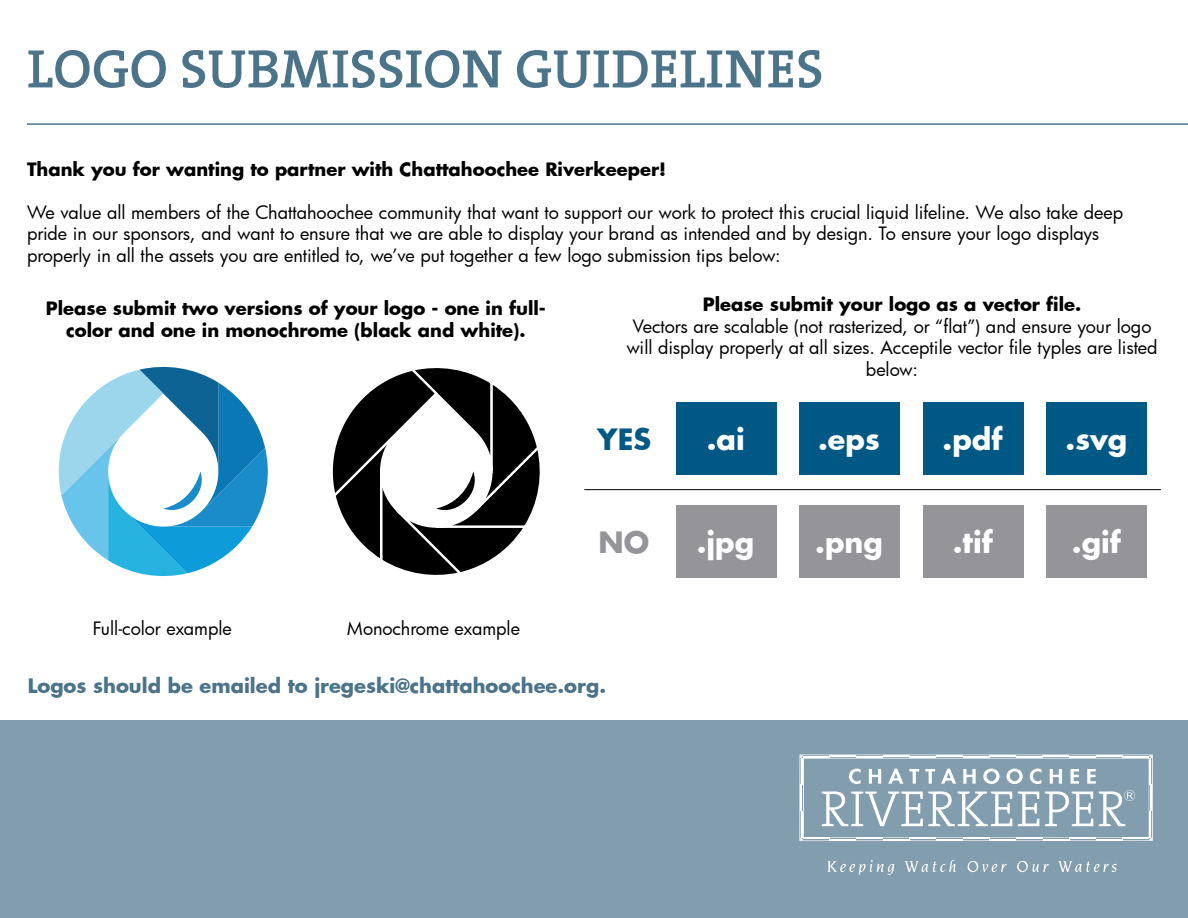
<style>
.page{position:relative;width:1188px;height:918px;background:#fff}
.page>*{position:absolute;margin:0;border:0;box-sizing:border-box;transform-origin:0 0}
.t1{font:600 54.6px "The Serif";color:#4b738a}
.t2{font:700 28.65px "Futura";color:#fff}
.t3{font:700 28.65px "Futura";color:#005985}
.t4{font:700 28.65px "Futura";color:#949499}
.t5{font:700 19.5px "Futura";color:#4b738a}
.t6{font:18px/21.6px "Futura";color:#000}
.t7{font:700 18px/21.6px "Futura";color:#000;text-align:center}
</style>
<div class="page">
<div style="left:0;top:720px;width:1188px;height:198px;background:#829dae"></div>
<svg style="left:828px;top:860px;width:66px;height:15px"></svg>
<svg style="left:905px;top:860px;width:51px;height:12px"></svg>
<svg style="left:968px;top:861px;width:39px;height:11px"></svg>
<svg style="left:1017px;top:861px;width:32px;height:11px"></svg>
<svg style="left:1058px;top:861px;width:59px;height:11px"></svg>
<svg style="left:799px;top:755px;width:354px;height:86px"></svg>
<hr style="left:27px;top:123px;width:1161px;height:2px;background:#4d748b">
<svg style="left:58px;top:366px;width:210px;height:211px"></svg>
<svg style="left:332px;top:368px;width:208px;height:207px"></svg>
<div style="left:676px;top:402px;width:100px;height:72px;background:#005985"></div>
<div style="left:799px;top:402px;width:101px;height:72px;background:#005985"></div>
<div style="left:923px;top:402px;width:101px;height:72px;background:#005985"></div>
<div style="left:1046px;top:402px;width:101px;height:72px;background:#005985"></div>
<div style="left:676px;top:505px;width:100px;height:72px;background:#949499"></div>
<div style="left:799px;top:505px;width:101px;height:72px;background:#949499"></div>
<div style="left:923px;top:505px;width:101px;height:72px;background:#949499"></div>
<div style="left:1046px;top:505px;width:101px;height:72px;background:#949499"></div>
<hr style="left:584px;top:489px;width:577px;height:1px;background:#000">
<h1 class="t1" style="left:27px;top:23px;width:798px">LOGO SUBMISSION GUIDELINES</h1>
<p class="t7" style="left:27px;top:158px;width:641px">Thank you for wanting to partner with Chattahoochee Riverkeeper!</p>
<p class="t6" style="left:27px;top:201px;width:1098px">We value all members of the Chattahoochee community that want to support our work to protect this crucial liquid lifeline. We also take deep pride in our sponsors, and want to ensure that we are able to display your brand as intended and by design. To ensure your logo displays properly in all the assets you are entitled to, we’ve put together a few logo submission tips below:</p>
<p class="t7" style="left:46px;top:297px;width:502px">Please submit two versions of your logo - one in full&shy;color and one in monochrome (black and white).</p>
<p class="t7" style="left:703px;top:293px;width:380px">Please submit your logo as a vector file.</p>
<p class="t6" style="left:626px;top:315px;width:533px;text-align:center">Vectors are scalable (not rasterized, or “flat”) and ensure your logo will display properly at all sizes. Acceptile vector file typles are listed below:</p>
<h2 class="t3" style="left:597px;top:420px;width:55px">YES</h2>
<h2 class="t2" style="left:707px;top:420px;width:40px">.ai</h2>
<h2 class="t2" style="left:818px;top:420px;width:63px">.eps</h2>
<h2 class="t2" style="left:943px;top:420px;width:62px">.pdf</h2>
<h2 class="t2" style="left:1066px;top:420px;width:63px">.svg</h2>
<h2 class="t4" style="left:599px;top:522px;width:52px">NO</h2>
<h2 class="t2" style="left:697px;top:522px;width:59px">.jpg</h2>
<h2 class="t2" style="left:815px;top:522px;width:69px">.png</h2>
<h2 class="t2" style="left:953px;top:522px;width:42px">.tif</h2>
<h2 class="t2" style="left:1072px;top:522px;width:51px">.gif</h2>
<p class="t6" style="left:93px;top:617px;width:140px">Full-color example</p>
<p class="t6" style="left:347px;top:617px;width:175px">Monochrome example</p>
<p class="t5" style="left:28px;top:672px;width:580px">Logos should be emailed to jregeski@chattahoochee.org.</p>
</div>
